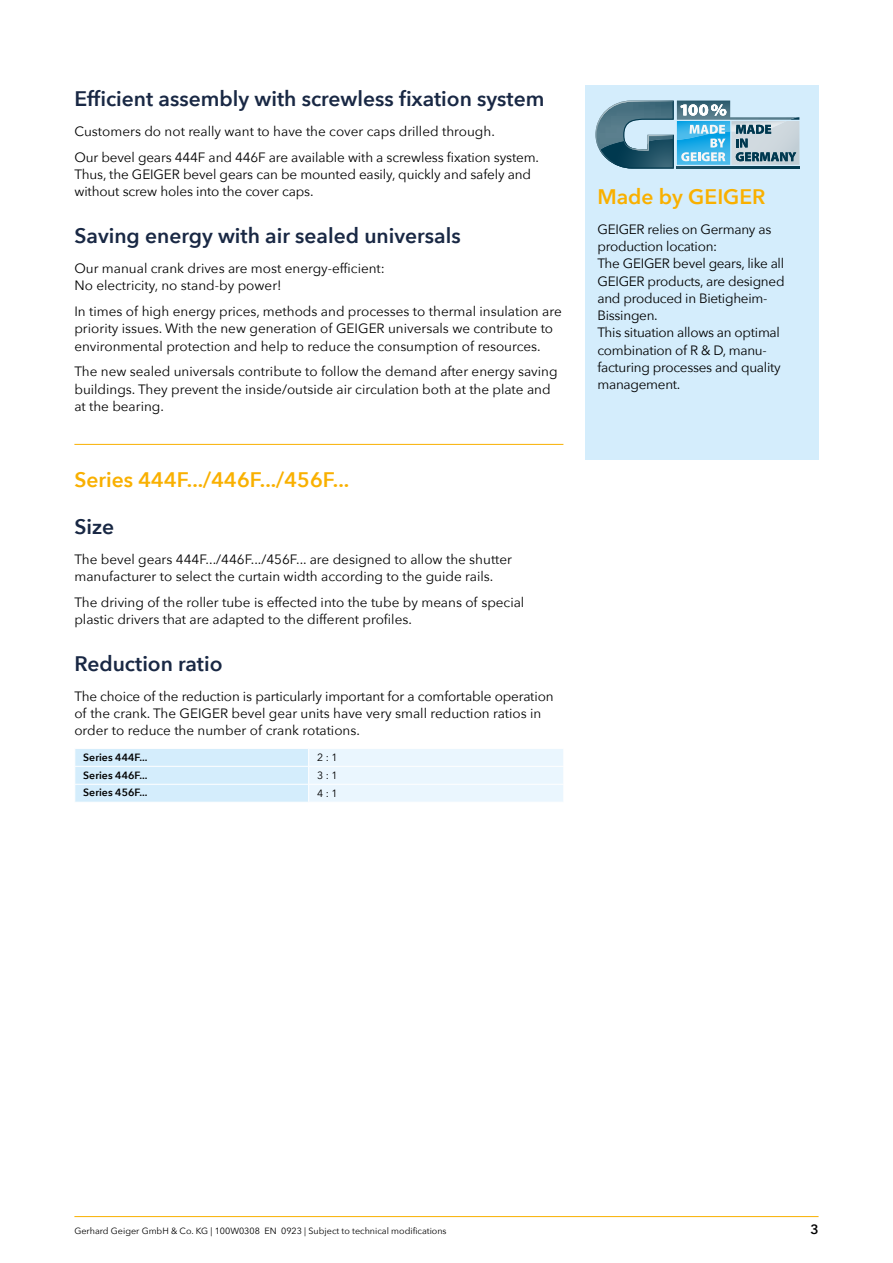
<style>
.page{position:relative;width:893px;height:1263px;background:#fff}
.page>*{position:absolute;margin:0;border:0;box-sizing:border-box;transform-origin:0 0}
.t1{font:600 21px "Avenir Next";color:#192844}
.t2{font:600 21px "Avenir Next";color:#f9b000}
.t3{font:13.5px/17.2px "Avenir Next";color:#000}
.t4{font:13.5px/17.2px "Avenir Next";letter-spacing:-.02em;color:#000}
.t5{font:600 13.5px "Avenir Next";color:#000}
.t6{font:600 10.5px "Avenir Next";color:#000}
.t7{font:10.5px "Avenir Next";color:#000}
.t8{font:9px "Avenir Next";color:#000}
</style>
<div class="page">
<hr style="left:74px;top:1216px;width:745px;height:1px;background:#f9b000">
<hr style="left:74px;top:444px;width:489px;height:1px;background:#f9b000">
<svg style="left:75px;top:749px;width:488px;height:53px"></svg>
<hr style="left:74px;top:784px;width:235px;height:1px;background:#fff">
<hr style="left:309px;top:766px;width:255px;height:1px;background:#fff">
<hr style="left:309px;top:784px;width:255px;height:1px;background:#fff">
<div style="left:585px;top:85px;width:234px;height:374px;background:#d4edfc"></div>
<svg style="left:595px;top:101px;width:204px;height:68px"></svg>
<h1 class="t1" style="left:74px;top:81px;width:472px">Efficient assembly with screwless fixation system</h1>
<p class="t3" style="left:74px;top:118px;width:466px;line-height:25.8px">Customers do not really want to have the cover caps drilled through.<br>Our bevel gears 444F and 446F are available with a screwless fixation system.</p>
<p class="t3" style="left:74px;top:165px;width:458px">Thus, the GEIGER bevel gears can be mounted easily, quickly and safely and without screw holes into the cover caps.</p>
<h1 class="t1" style="left:74px;top:218px;width:388px">Saving energy with air sealed universals</h1>
<p class="t3" style="left:74px;top:259px;width:312px">Our manual crank drives are most energy-efficient:<br>No electricity, no stand-by power!</p>
<p class="t3" style="left:74px;top:302px;width:489px">In times of high energy prices, methods and processes to thermal insulation are priority issues. With the new generation of GEIGER universals we contribute to environmental protection and help to reduce the consumption of resources.</p>
<p class="t3" style="left:74px;top:362px;width:485px">The new sealed universals contribute to follow the demand after energy saving buildings. They prevent the inside/outside air circulation both at the plate and at the bearing.</p>
<h1 class="t2" style="left:74px;top:462px;width:276px">Series 444F.../446F.../456F...</h1>
<h1 class="t1" style="left:74px;top:508px;width:41px">Size</h1>
<p class="t3" style="left:74px;top:550px;width:439px">The bevel gears 444F.../446F.../456F... are designed to allow the shutter manufacturer to select the curtain width according to the guide rails.</p>
<p class="t3" style="left:74px;top:593px;width:451px">The driving of the roller tube is effected into the tube by means of special plastic drivers that are adapted to the different profiles.</p>
<h1 class="t1" style="left:74px;top:645px;width:150px">Reduction ratio</h1>
<p class="t3" style="left:74px;top:687px;width:481px">The choice of the reduction is particularly important for a comfortable operation of the crank. The GEIGER bevel gear units have very small reduction ratios in order to reduce the number of crank rotations.</p>
<p class="t6" style="left:83px;top:748px;width:66px">Series 444F...</p>
<p class="t7" style="left:317px;top:748px;width:22px">2 : 1</p>
<p class="t6" style="left:83px;top:766px;width:66px">Series 446F...</p>
<p class="t7" style="left:317px;top:766px;width:22px">3 : 1</p>
<p class="t6" style="left:83px;top:784px;width:66px">Series 456F...</p>
<p class="t7" style="left:317px;top:784px;width:22px">4 : 1</p>
<h1 class="t2" style="left:597px;top:179px;width:170px">Made by GEIGER</h1>
<p class="t4" style="left:597px;top:220px;width:189px">GEIGER relies on Germany as production location:<br>The GEIGER bevel gears, like all<br>GEIGER products, are designed and produced in Bietigheim-<br>Bissingen.<br>This situation allows an optimal combination of R &amp; D, manu&shy;facturing processes and quality management.</p>
<p class="t8" style="left:74px;top:1223px;width:374px">Gerhard Geiger GmbH &amp; Co. KG | 100W0308 EN 0923 | Subject to technical modifications</p>
<p class="t5" style="left:810px;top:1218px;width:10px">3</p>
</div>
